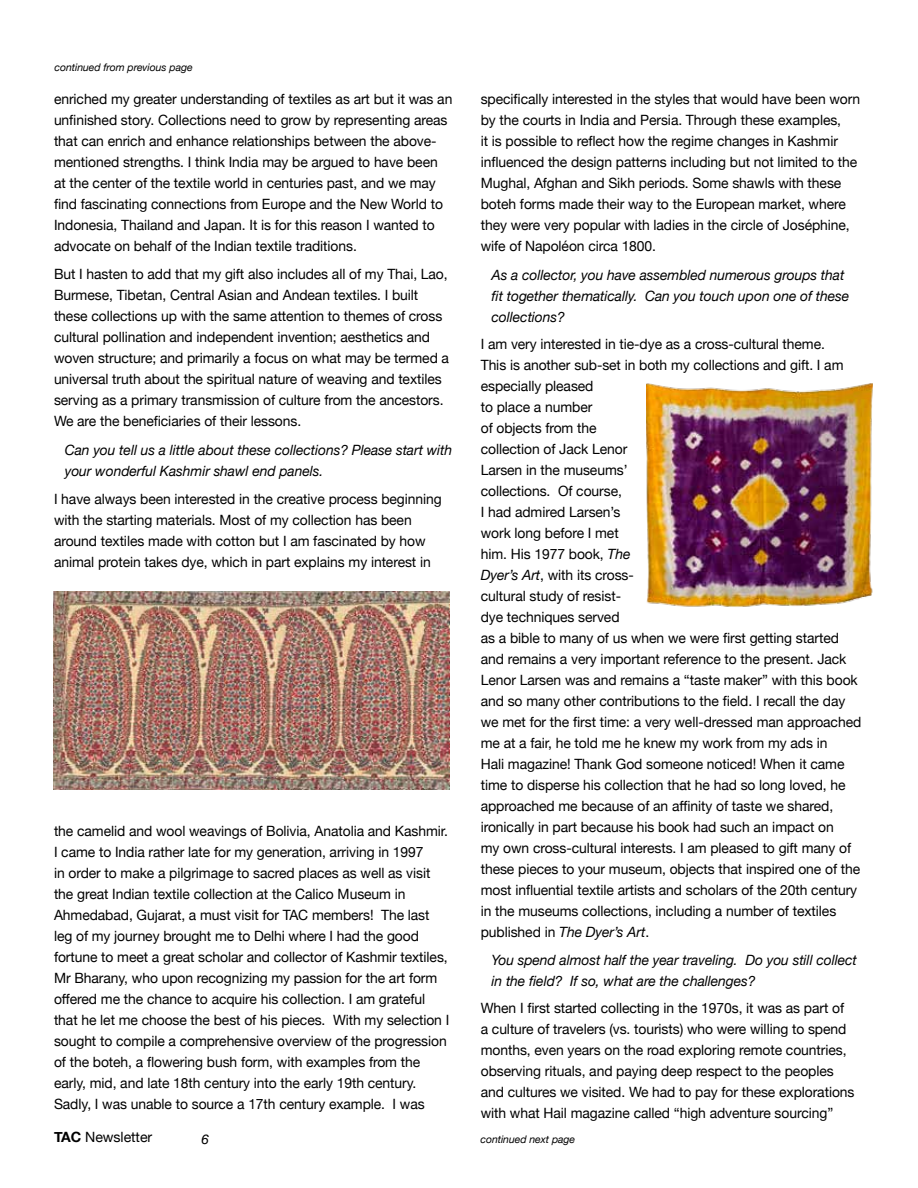
<style>
.page{position:relative;width:918px;height:1188px;background:#fff}
.page>*{position:absolute;margin:0;border:0;box-sizing:border-box;transform-origin:0 0}
.t1{font:14.1px/21px "Helvetica Neue";letter-spacing:-.005em;color:#000}
.t2{font:italic 14.1px/21px "Helvetica Neue";letter-spacing:-.005em;color:#000}
.t3{font:italic 13.5px "Helvetica Neue";color:#000}
.t4{font:italic 10.5px "Helvetica Neue";letter-spacing:-.005em;color:#000}
.s1{font-weight:700}
.s2{font-style:italic}
</style>
<div class="page">
<img style="left:53px;top:592px;width:397px;height:197px">
<img style="left:647px;top:384px;width:226px;height:223px">
<p class="t4" style="left:54px;top:58px;width:140px">continued from previous page</p>
<p class="t1" style="left:54px;top:87px;width:400px">enriched my greater understanding of textiles as art but it was an unfinished story. Collections need to grow by representing areas that can enrich and enhance relationships between the above&shy;mentioned strengths. I think India may be argued to have been at the center of the textile world in centuries past, and we may find fascinating connections from Europe and the New World to Indonesia, Thailand and Japan. It is for this reason I wanted to advocate on behalf of the Indian textile traditions.</p>
<p class="t1" style="left:54px;top:263px;width:397px">But I hasten to add that my gift also includes all of my Thai, Lao, Burmese, Tibetan, Central Asian and Andean textiles. I built these collections up with the same attention to themes of cross cultural pollination and independent invention; aesthetics and woven structure; and primarily a focus on what may be termed a universal truth about the spiritual nature of weaving and textiles serving as a primary transmission of culture from the ancestors.<br>We are the beneficiaries of their lessons.</p>
<p class="t2" style="left:65px;top:439px;width:389px">Can you tell us a little about these collections? Please start with your wonderful Kashmir shawl end panels.</p>
<p class="t1" style="left:54px;top:488px;width:389px">I have always been interested in the creative process beginning with the starting materials. Most of my collection has been around textiles made with cotton but I am fascinated by how animal protein takes dye, which in part explains my interest in</p>
<p class="t1" style="left:54px;top:820px;width:397px">the camelid and wool weavings of Bolivia, Anatolia and Kashmir.<br>I came to India rather late for my generation, arriving in 1997<br>in order to make a pilgrimage to sacred places as well as visit the great Indian textile collection at the Calico Museum in Ahmedabad, Gujarat, a must visit for TAC members! The last leg of my journey brought me to Delhi where I had the good fortune to meet a great scholar and collector of Kashmir textiles, Mr Bharany, who upon recognizing my passion for the art form offered me the chance to acquire his collection. I am grateful that he let me choose the best of his pieces. With my selection I sought to compile a comprehensive overview of the progression of the boteh, a flowering bush form, with examples from the early, mid, and late 18th century into the early 19th century.<br>Sadly, I was unable to source a 17th century example. I was</p>
<p class="t1" style="left:54px;top:1126px;width:100px"><span class="s1">TAC</span> Newsletter</p>
<p class="t3" style="left:202px;top:1128px;width:9px">6</p>
<p class="t1" style="left:481px;top:88px;width:381px">specifically interested in the styles that would have been worn by the courts in India and Persia. Through these examples,<br>it is possible to reflect how the regime changes in Kashmir influenced the design patterns including but not limited to the Mughal, Afghan and Sikh periods. Some shawls with these boteh forms made their way to the European market, where they were very popular with ladies in the circle of Joséphine, wife of Napoléon circa 1800.</p>
<p class="t2" style="left:492px;top:264px;width:359px">As a collector, you have assembled numerous groups that fit together thematically. Can you touch upon one of these collections?</p>
<p class="t1" style="left:481px;top:332px;width:382px">I am very interested in tie-dye as a cross-cultural theme.<br>This is another sub-set in both my collections and gift. I am especially pleased<br>to place a number<br>of objects from the<br>collection of Jack Lenor<br>Larsen in the museums’<br>collections. Of course,<br>I had admired Larsen’s<br>work long before I met<br>him. His 1977 book, <span class="s2">The<br>Dyer’s Art</span>, with its cross-<br>cultural study of resist-<br>dye techniques served<br>as a bible to many of us when we were first getting started and remains a very important reference to the present. Jack Lenor Larsen was and remains a “taste maker” with this book and so many other contributions to the field. I recall the day we met for the first time: a very well-dressed man approached me at a fair, he told me he knew my work from my ads in<br>Hali magazine! Thank God someone noticed! When it came time to disperse his collection that he had so long loved, he approached me because of an affinity of taste we shared, ironically in part because his book had such an impact on<br>my own cross-cultural interests. I am pleased to gift many of these pieces to your museum, objects that inspired one of the most influential textile artists and scholars of the 20th century in the museums collections, including a number of textiles published in <span class="s2">The Dyer’s Art</span>.</p>
<p class="t2" style="left:492px;top:949px;width:367px">You spend almost half the year traveling. Do you still collect in the field? If so, what are the challenges?</p>
<p class="t1" style="left:481px;top:997px;width:375px">When I first started collecting in the 1970s, it was as part of a culture of travelers (vs. tourists) who were willing to spend months, even years on the road exploring remote countries, observing rituals, and paying deep respect to the peoples and cultures we visited. We had to pay for these explorations with what Hail magazine called “high adventure sourcing”</p>
<p class="t4" style="left:480px;top:1130px;width:96px">continued next page</p>
</div>
